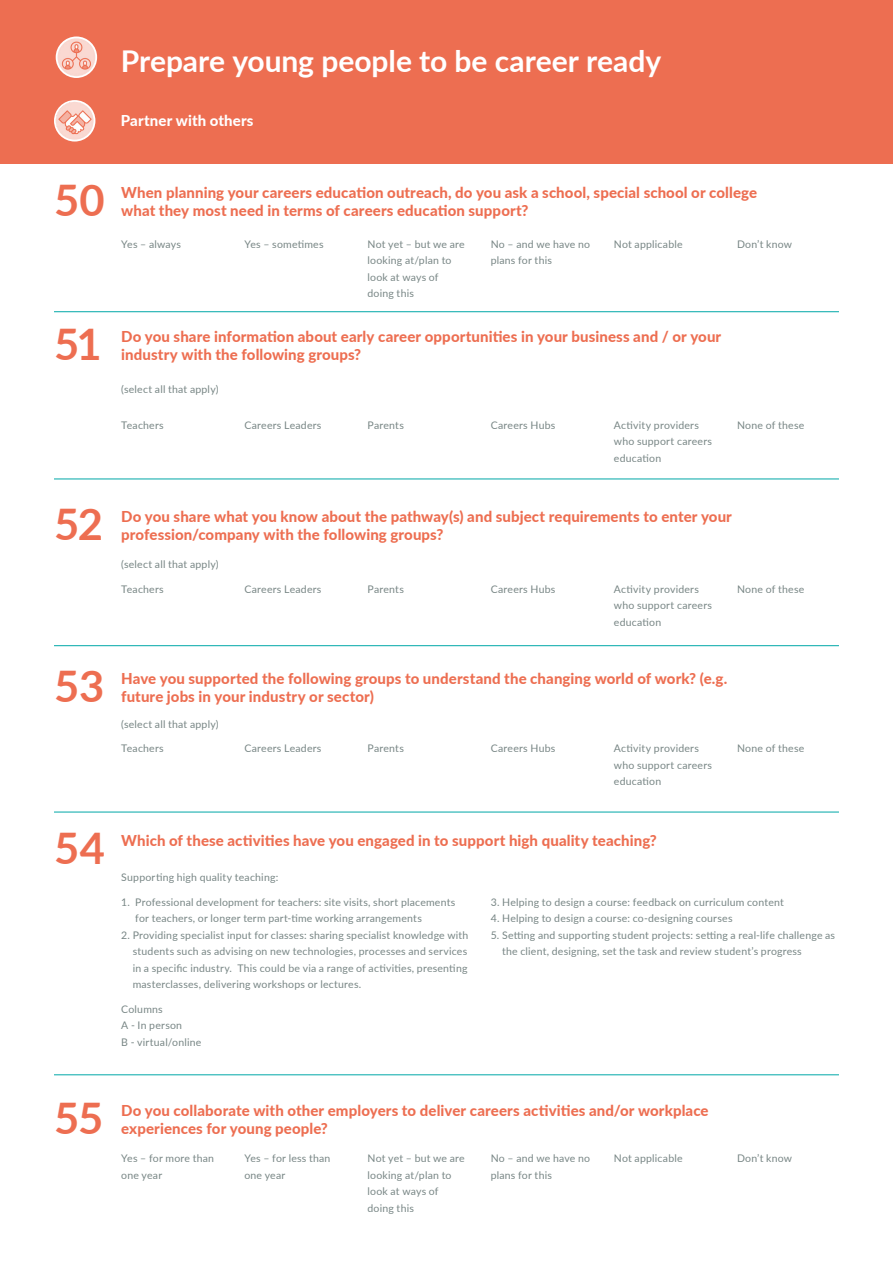
<style>
.page{position:relative;width:893px;height:1263px;background:#fff}
.page>*{position:absolute;margin:0;border:0;box-sizing:border-box;transform-origin:0 0}
.t1{font:700 43.5px "Lato";letter-spacing:-.015em;color:#ed6e51}
.t2{font:700 30px "Lato";color:#fff}
.t3{font:800 15px/18px "Lato";letter-spacing:.01em;color:#ed6e51}
.t4{font:800 15px "Lato";letter-spacing:.01em;color:#fff}
.t5{font:10.5px/16.5px "Lato";letter-spacing:.02em;color:#788685}
</style>
<div class="page">
<div style="left:0;top:0;width:893px;height:164px;background:#ed6e51"></div>
<img style="left:55px;top:101px;width:40px;height:40px;border-radius:20px">
<div style="left:54px;top:100px;width:41px;height:42px;border:2px solid #fff;border-radius:50%"></div>
<img style="left:57px;top:37px;width:39px;height:40px;border-radius:20px">
<div style="left:56px;top:37px;width:41px;height:41px;border:2px solid #fff;border-radius:50%"></div>
<hr style="left:54px;top:645px;width:785px;height:1px;background:#00a8a8">
<hr style="left:54px;top:479px;width:785px;height:1px;background:#00a8a8">
<hr style="left:54px;top:812px;width:785px;height:1px;background:#00a8a8">
<hr style="left:54px;top:1074px;width:785px;height:1px;background:#00a8a8">
<hr style="left:54px;top:311px;width:785px;height:1px;background:#00a8a8">
<h2 class="t2" style="left:121px;top:39px;width:542px">Prepare young people to be career ready</h2>
<h3 class="t4" style="left:121px;top:109px;width:134px">Partner with others</h3>
<h1 class="t1" style="left:54px;top:168px;width:52px">50</h1>
<h1 class="t1" style="left:54px;top:312px;width:49px">51</h1>
<h3 class="t3" style="left:121px;top:183px;width:637px">When planning your careers education outreach, do you ask a school, special school or college what they most need in terms of careers education support?</h3>
<p class="t5" style="left:121px;top:235px;width:61px">Yes – always</p>
<p class="t5" style="left:244px;top:235px;width:81px">Yes – sometimes</p>
<p class="t5" style="left:368px;top:235px;width:99px">Not yet – but we are looking at/plan to look at ways of doing this</p>
<p class="t5" style="left:491px;top:235px;width:101px">No – and we have no plans for this</p>
<p class="t5" style="left:614px;top:235px;width:70px">Not applicable</p>
<p class="t5" style="left:737px;top:235px;width:57px">Don’t know</p>
<h3 class="t3" style="left:121px;top:327px;width:602px">Do you share information about early career opportunities in your business and / or your industry with the following groups?</h3>
<p class="t5" style="left:121px;top:380px;width:99px">(select all that apply)</p>
<p class="t5" style="left:121px;top:416px;width:44px">Teachers</p>
<p class="t5" style="left:244px;top:416px;width:79px">Careers Leaders</p>
<p class="t5" style="left:368px;top:416px;width:38px">Parents</p>
<p class="t5" style="left:491px;top:416px;width:66px">Careers Hubs</p>
<p class="t5" style="left:614px;top:416px;width:100px">Activity providers who support careers education</p>
<p class="t5" style="left:737px;top:416px;width:69px">None of these</p>
<h1 class="t1" style="left:54px;top:492px;width:51px">52</h1>
<h1 class="t1" style="left:54px;top:654px;width:52px">53</h1>
<h3 class="t3" style="left:121px;top:507px;width:612px">Do you share what you know about the pathway(s) and subject requirements to enter your profession/company with the following groups?</h3>
<p class="t5" style="left:121px;top:555px;width:99px">(select all that apply)</p>
<p class="t5" style="left:121px;top:580px;width:44px">Teachers</p>
<p class="t5" style="left:244px;top:580px;width:79px">Careers Leaders</p>
<p class="t5" style="left:368px;top:580px;width:38px">Parents</p>
<p class="t5" style="left:491px;top:580px;width:66px">Careers Hubs</p>
<p class="t5" style="left:614px;top:580px;width:100px">Activity providers who support careers education</p>
<p class="t5" style="left:737px;top:580px;width:69px">None of these</p>
<h3 class="t3" style="left:121px;top:669px;width:608px">Have you supported the following groups to understand the changing world of work? (e.g. future jobs in your industry or sector)</h3>
<p class="t5" style="left:121px;top:715px;width:99px">(select all that apply)</p>
<p class="t5" style="left:121px;top:740px;width:44px">Teachers</p>
<p class="t5" style="left:244px;top:740px;width:79px">Careers Leaders</p>
<p class="t5" style="left:368px;top:740px;width:38px">Parents</p>
<p class="t5" style="left:491px;top:740px;width:66px">Careers Hubs</p>
<p class="t5" style="left:614px;top:740px;width:100px">Activity providers who support careers education</p>
<p class="t5" style="left:737px;top:740px;width:69px">None of these</p>
<h1 class="t1" style="left:54px;top:816px;width:52px">54</h1>
<h3 class="t3" style="left:121px;top:831px;width:537px">Which of these activities have you engaged in to support high quality teaching?</h3>
<p class="t5" style="left:121px;top:868px;width:159px">Supporting high quality teaching:</p>
<p class="t5" style="left:135px;top:893px;width:322px;text-indent:-14px">1. Professional development for teachers: site visits, short placements for teachers, or longer term part-time working arrangements</p>
<p class="t5" style="left:133px;top:926px;width:337px;text-align:justify;text-indent:-12px">2. Providing specialist input for classes: sharing specialist knowledge with students such as advising on new technologies, processes and services in a specific industry. This could be via a range of activities, presenting masterclasses, delivering workshops or lectures.</p>
<p class="t5" style="left:121px;top:1000px;width:82px">Columns<br>A - In person<br>B - virtual/online</p>
<p class="t5" style="left:491px;top:893px;width:295px">3. Helping to design a course: feedback on curriculum content</p>
<p class="t5" style="left:491px;top:909px;width:243px">4. Helping to design a course: co-designing courses</p>
<p class="t5" style="left:502px;top:926px;width:334px;text-indent:-11px">5. Setting and supporting student projects: setting a real-life challenge as the client, designing, set the task and review student’s progress</p>
<h1 class="t1" style="left:54px;top:1086px;width:51px">55</h1>
<h3 class="t3" style="left:121px;top:1101px;width:589px">Do you collaborate with other employers to deliver careers activities and/or workplace experiences for young people?</h3>
<p class="t5" style="left:121px;top:1150px;width:94px">Yes – for more than one year</p>
<p class="t5" style="left:244px;top:1150px;width:88px">Yes – for less than one year</p>
<p class="t5" style="left:368px;top:1150px;width:99px">Not yet – but we are looking at/plan to look at ways of doing this</p>
<p class="t5" style="left:491px;top:1150px;width:101px">No – and we have no plans for this</p>
<p class="t5" style="left:614px;top:1150px;width:70px">Not applicable</p>
<p class="t5" style="left:737px;top:1150px;width:57px">Don’t know</p>
</div>
